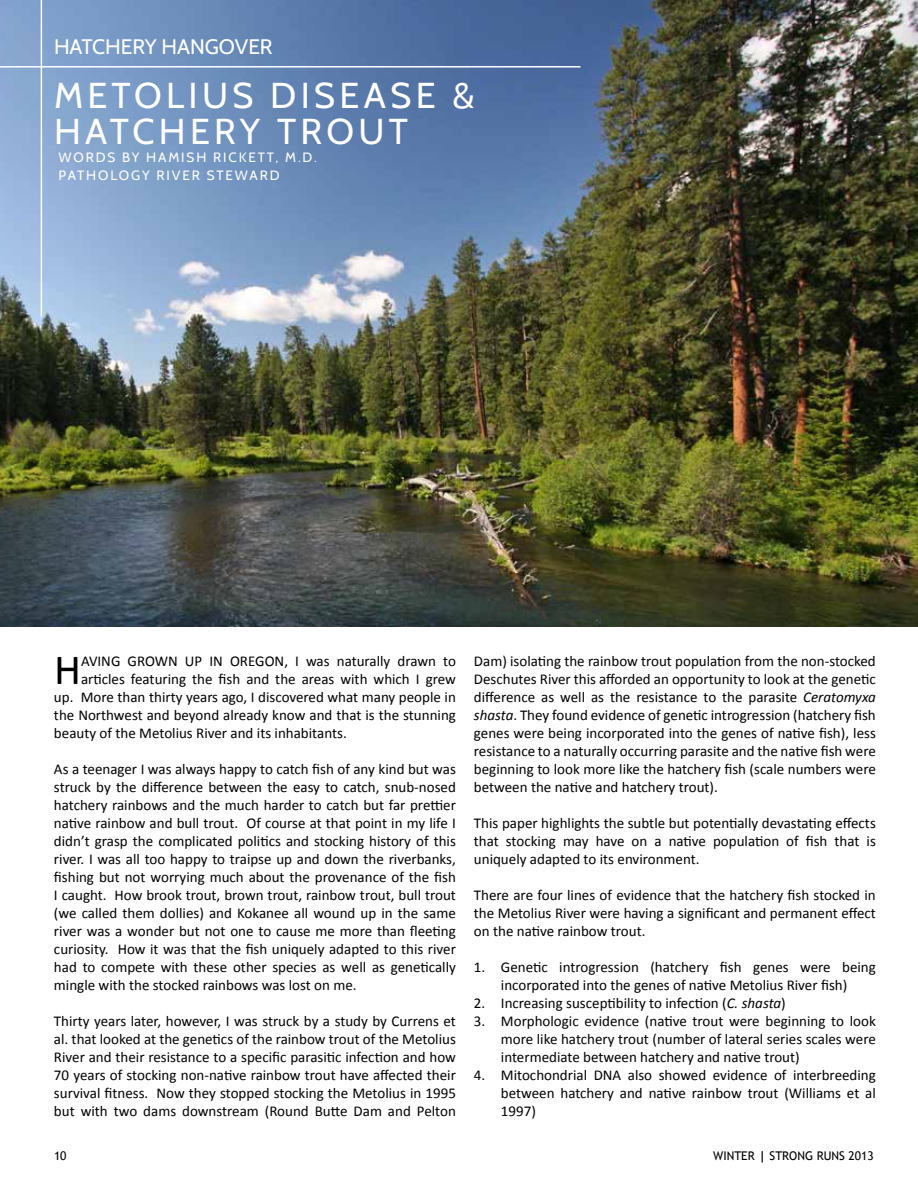
<style>
.page{position:relative;width:918px;height:1188px;background:#fff}
.page>*{position:absolute;margin:0;border:0;box-sizing:border-box;transform-origin:0 0}
.t1{font:43.35px "Calibri";color:#000}
.t2{font:36px/36px "Cabin";letter-spacing:.12em;color:#fff}
.t3{font:21px "Cabin";color:#fff}
.t4{font:15px/18px "Calibri";color:#000;text-align:justify}
.t5{font:13.5px/18px "Cabin";letter-spacing:.14em;color:#fff}
.t6{font:12px "Trebuchet MS";color:#000}
.s1{font-style:italic}
.s2{font-weight:700}
</style>
<div class="page">
<img style="left:0;top:0;width:918px;height:626px">
<hr style="left:0;top:66px;width:580px;height:2px;background:#fff">
<hr style="left:41px;top:0;width:1px;height:316px;background:#fff">
<h3 class="t3" style="left:54px;top:34px;width:220px">HATCHERY HANGOVER</h3>
<h2 class="t2" style="left:54px;top:77px;width:422px">METOLIUS DISEASE &amp;<br>HATCHERY TROUT</h2>
<p class="t5" style="left:59px;top:148px;width:260px">WORDS BY HAMISH RICKETT, M.D.<br>PATHOLOGY RIVER STEWARD</p>
<h1 class="t1" style="left:54px;top:642px;width:29px">H</h1>
<p class="t4" style="left:81px;top:652px;width:376px">AVING GROWN UP IN OREGON, I was naturally drawn to</p>
<p class="t4" style="left:81px;top:670px;width:376px">articles featuring the fish and the areas with which I grew</p>
<p class="t4" style="left:54px;top:688px;width:403px">up. More than thirty years ago, I discovered what many people in</p>
<p class="t4" style="left:54px;top:706px;width:403px">the Northwest and beyond already know and that is the stunning</p>
<p class="t4" style="left:54px;top:724px;width:294px">beauty of the Metolius River and its inhabitants.</p>
<p class="t4" style="left:54px;top:760px;width:403px">As a teenager I was always happy to catch fish of any kind but was struck by the difference between the easy to catch, snub-nosed hatchery rainbows and the much harder to catch but far prettier native rainbow and bull trout. Of course at that point in my life I didn’t grasp the complicated politics and stocking history of this river. I was all too happy to traipse up and down the riverbanks, fishing but not worrying much about the provenance of the fish I caught. How brook trout, brown trout, rainbow trout, bull trout (we called them dollies) and Kokanee all wound up in the same river was a wonder but not one to cause me more than fleeting curiosity. How it was that the fish uniquely adapted to this river had to compete with these other species as well as genetically mingle with the stocked rainbows was lost on me.</p>
<p class="t4" style="left:54px;top:1012px;width:403px">Thirty years later, however, I was struck by a study by Currens et al. that looked at the genetics of the rainbow trout of the Metolius River and their resistance to a specific parasitic infection and how 70 years of stocking non-native rainbow trout have affected their survival fitness. Now they stopped stocking the Metolius in 1995 but with two dams downstream (Round Butte Dam and Pelton</p>
<p class="t4" style="left:474px;top:652px;width:403px">Dam) isolating the rainbow trout population from the non-stocked Deschutes River this afforded an opportunity to look at the genetic difference as well as the resistance to the parasite <span class="s1">Ceratomyxa shasta</span>. They found evidence of genetic introgression (hatchery fish genes were being incorporated into the genes of native fish), less resistance to a naturally occurring parasite and the native fish were beginning to look more like the hatchery fish (scale numbers were between the native and hatchery trout).</p>
<p class="t4" style="left:474px;top:814px;width:403px">This paper highlights the subtle but potentially devastating effects that stocking may have on a native population of fish that is uniquely adapted to its environment.</p>
<p class="t4" style="left:474px;top:886px;width:403px">There are four lines of evidence that the hatchery fish stocked in the Metolius River were having a significant and permanent effect on the native rainbow trout.</p>
<p class="t4" style="left:474px;top:958px;width:403px;text-align:center">1. Genetic introgression (hatchery fish genes were being incorporated into the genes of native Metolius River fish)</p>
<p class="t4" style="left:474px;top:994px;width:313px">2. Increasing susceptibility to infection (<span class="s1">C. shasta</span>)</p>
<p class="t4" style="left:501px;top:1012px;width:376px;text-indent:-27px">3. Morphologic evidence (native trout were beginning to look more like hatchery trout (number of lateral series scales were intermediate between hatchery and native trout)</p>
<p class="t4" style="left:501px;top:1066px;width:376px;text-indent:-27px">4. Mitochondrial DNA also showed evidence of interbreeding between hatchery and native rainbow trout (Williams et al 1997)</p>
<p class="t6" style="left:54px;top:1149px;width:14px">10</p>
<p class="t6" style="left:713px;top:1149px;width:162px">WINTER <span class="s2">|</span> STRONG RUNS 2013</p>
</div>
